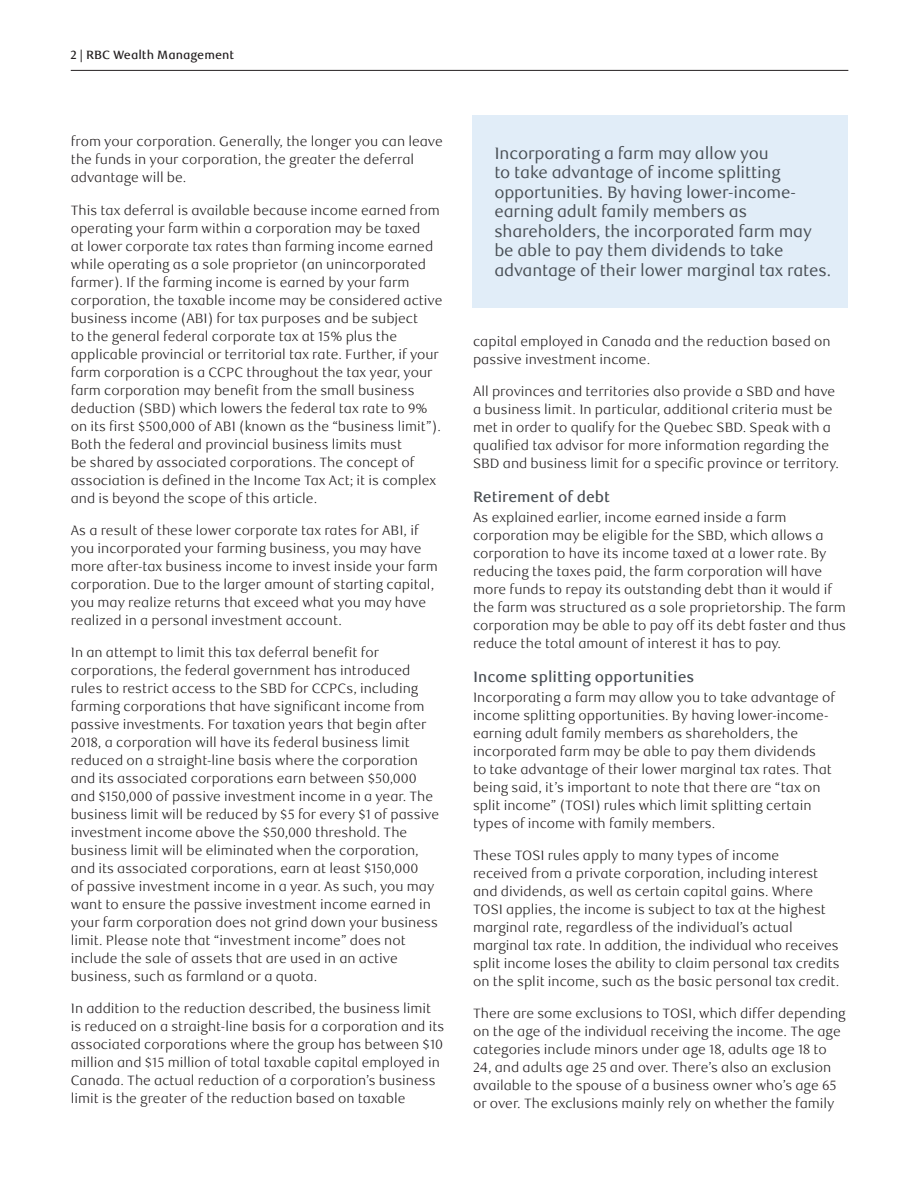
<style>
.page{position:relative;width:918px;height:1188px;background:#fff}
.page>*{position:absolute;margin:0;border:0;box-sizing:border-box;transform-origin:0 0}
.t1{font:16.5px/19.5px "RBC Text";letter-spacing:-.01em;color:#484e54}
._6-Subhead_L1{font:500 15px "RBC Text";color:#484e54}
._5-Body_Copy{font:300 13.5px/18px "RBC Text";color:#231f20}
.t2{font:500 12px "RBC Text";color:#231f20}
</style>
<div class="page">
<hr style="left:71px;top:70px;width:777px;height:1px;background:#231f20">
<div style="left:473px;top:115px;width:375px;height:193px;background:#e1edf8"></div>
<p class="t2" style="left:70px;top:47px;width:165px">2 | RBC Wealth Management</p>
<p class="_5-Body_Copy" style="left:71px;top:133px;width:374px">from your corporation. Generally, the longer you can leave the funds in your corporation, the greater the deferral advantage will be.</p>
<p class="_5-Body_Copy" style="left:71px;top:201px;width:373px">This tax deferral is available because income earned from operating your farm within a corporation may be taxed<br>at lower corporate tax rates than farming income earned while operating as a sole proprietor (an unincorporated farmer). If the farming income is earned by your farm corporation, the taxable income may be considered active business income (ABI) for tax purposes and be subject<br>to the general federal corporate tax at 15% plus the applicable provincial or territorial tax rate. Further, if your farm corporation is a CCPC throughout the tax year, your farm corporation may benefit from the small business deduction (SBD) which lowers the federal tax rate to 9% on its first $500,000 of ABI (known as the “business limit”).<br>Both the federal and provincial business limits must<br>be shared by associated corporations. The concept of association is defined in the Income Tax Act; it is complex and is beyond the scope of this article.</p>
<p class="_5-Body_Copy" style="left:71px;top:522px;width:369px">As a result of these lower corporate tax rates for ABI, if you incorporated your farming business, you may have more after-tax business income to invest inside your farm corporation. Due to the larger amount of starting capital, you may realize returns that exceed what you may have realized in a personal investment account.</p>
<p class="_5-Body_Copy" style="left:71px;top:644px;width:370px">In an attempt to limit this tax deferral benefit for corporations, the federal government has introduced rules to restrict access to the SBD for CCPCs, including farming corporations that have significant income from passive investments. For taxation years that begin after 2018, a corporation will have its federal business limit reduced on a straight-line basis where the corporation and its associated corporations earn between $50,000 and $150,000 of passive investment income in a year. The business limit will be reduced by $5 for every $1 of passive investment income above the $50,000 threshold. The business limit will be eliminated when the corporation, and its associated corporations, earn at least $150,000<br>of passive investment income in a year. As such, you may want to ensure the passive investment income earned in your farm corporation does not grind down your business limit. Please note that “investment income” does not include the sale of assets that are used in an active business, such as farmland or a quota.</p>
<p class="_5-Body_Copy" style="left:71px;top:1000px;width:375px">In addition to the reduction described, the business limit is reduced on a straight-line basis for a corporation and its associated corporations where the group has between $10 million and $15 million of total taxable capital employed in Canada. The actual reduction of a corporation’s business limit is the greater of the reduction based on taxable</p>
<p class="t1" style="left:494px;top:144px;width:338px">Incorporating a farm may allow you<br>to take advantage of income splitting opportunities. By having lower-income&shy;earning adult family members as shareholders, the incorporated farm may be able to pay them dividends to take advantage of their lower marginal tax rates.</p>
<p class="_5-Body_Copy" style="left:473px;top:333px;width:359px">capital employed in Canada and the reduction based on passive investment income.</p>
<p class="_5-Body_Copy" style="left:473px;top:383px;width:367px">All provinces and territories also provide a SBD and have a business limit. In particular, additional criteria must be met in order to qualify for the Quebec SBD. Speak with a qualified tax advisor for more information regarding the SBD and business limit for a specific province or territory.</p>
<h3 class="_6-Subhead_L1" style="left:473px;top:488px;width:139px">Retirement of debt</h3>
<p class="_5-Body_Copy" style="left:473px;top:509px;width:375px">As explained earlier, income earned inside a farm corporation may be eligible for the SBD, which allows a corporation to have its income taxed at a lower rate. By reducing the taxes paid, the farm corporation will have more funds to repay its outstanding debt than it would if the farm was structured as a sole proprietorship. The farm corporation may be able to pay off its debt faster and thus reduce the total amount of interest it has to pay.</p>
<h3 class="_6-Subhead_L1" style="left:473px;top:668px;width:223px">Income splitting opportunities</h3>
<p class="_5-Body_Copy" style="left:473px;top:689px;width:364px">Incorporating a farm may allow you to take advantage of income splitting opportunities. By having lower-income&shy;earning adult family members as shareholders, the incorporated farm may be able to pay them dividends<br>to take advantage of their lower marginal tax rates. That being said, it’s important to note that there are “tax on split income” (TOSI) rules which limit splitting certain types of income with family members.</p>
<p class="_5-Body_Copy" style="left:473px;top:847px;width:368px">These TOSI rules apply to many types of income<br>received from a private corporation, including interest and dividends, as well as certain capital gains. Where TOSI applies, the income is subject to tax at the highest marginal rate, regardless of the individual’s actual marginal tax rate. In addition, the individual who receives split income loses the ability to claim personal tax credits on the split income, such as the basic personal tax credit.</p>
<p class="_5-Body_Copy" style="left:473px;top:1005px;width:374px">There are some exclusions to TOSI, which differ depending on the age of the individual receiving the income. The age categories include minors under age 18, adults age 18 to 24, and adults age 25 and over. There’s also an exclusion available to the spouse of a business owner who’s age 65 or over. The exclusions mainly rely on whether the family</p>
</div>
